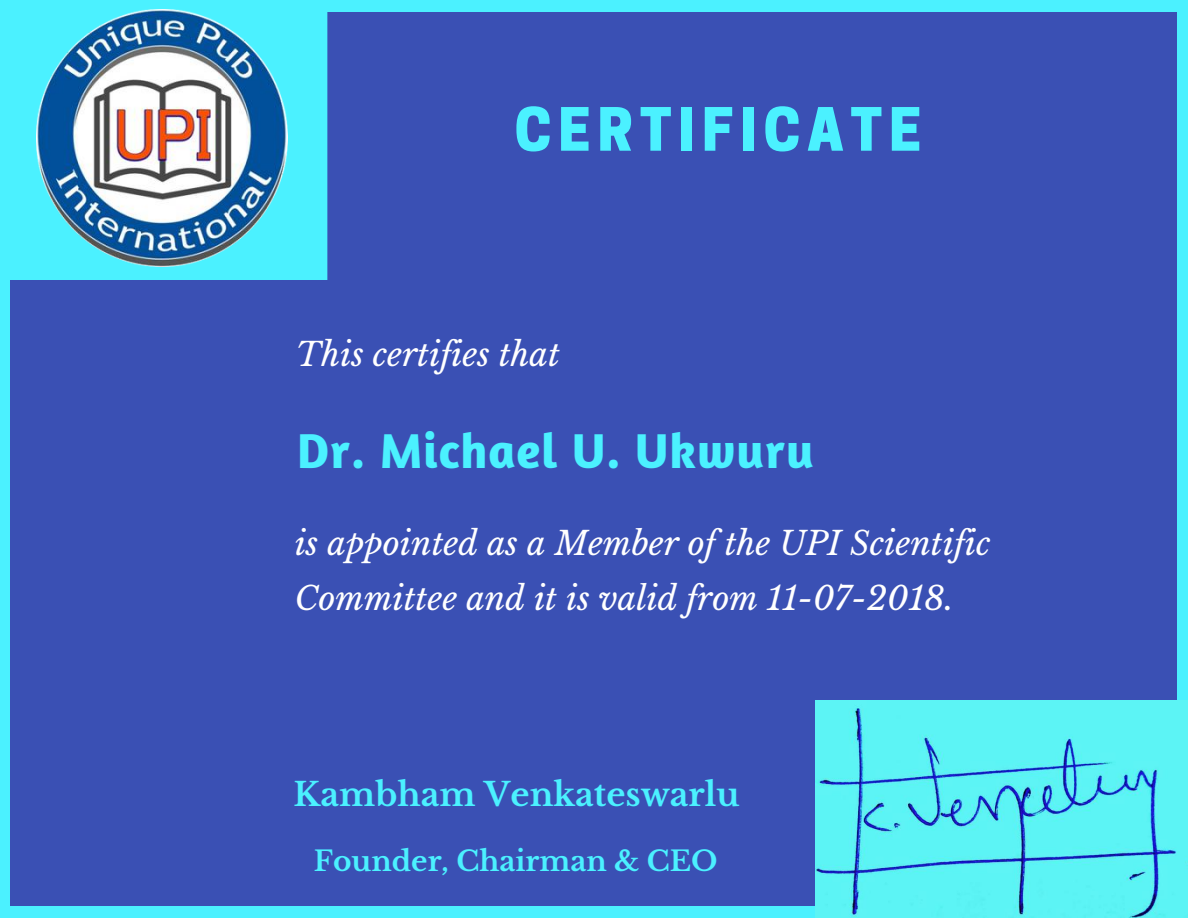
<style>
.page{position:relative;width:1188px;height:918px;background:#3a50b4}
.page>*{position:absolute;margin:0;border:0;box-sizing:border-box;transform-origin:0 0}
.t1{font:800 55.95px "Cooper Hewitt";letter-spacing:.12em;color:#4bf1ff}
.t2{font:700 49.8px "Amaranth";letter-spacing:.02em;color:#4bf1ff}
.t3{font:italic 32.7px/55.2px "Libre Baskerville";color:#fff}
.t4{font:700 32.7px "Libre Baskerville";color:#4bf1ff}
.t5{font:700 28.05px "Libre Baskerville";color:#4bf1ff}
</style>
<div class="page">
<div style="left:0;top:0;width:327px;height:280px;background:#4bf1ff"></div>
<div style="left:325px;top:0;width:863px;height:12px;background:#4bf1ff"></div>
<div style="left:2px;top:906px;width:837px;height:12px;background:#4bf1ff"></div>
<div style="left:0;top:236px;width:10px;height:682px;background:#4bf1ff"></div>
<div style="left:1177px;top:0;width:11px;height:702px;background:#4bf1ff"></div>
<img style="left:816px;top:701px;width:372px;height:217px">
<img style="left:36px;top:9px;width:252px;height:258px">
<h1 class="t1" style="left:515px;top:109px;width:408px">CERTIFICATE</h1>
<p class="t3" style="left:296px;top:327px;width:266px">This certifies that</p>
<h2 class="t2" style="left:297px;top:420px;width:518px">Dr. Michael U. Ukwuru</h2>
<p class="t3" style="left:295px;top:516px;width:697px">is appointed as a Member of the UPI Scientific<br>Committee and it is valid from 11-07-2018.</p>
<p class="t4" style="left:294px;top:774px;width:448px">Kambham Venkateswarlu</p>
<p class="t5" style="left:314px;top:844px;width:405px">Founder, Chairman &amp; CEO</p>
</div>
